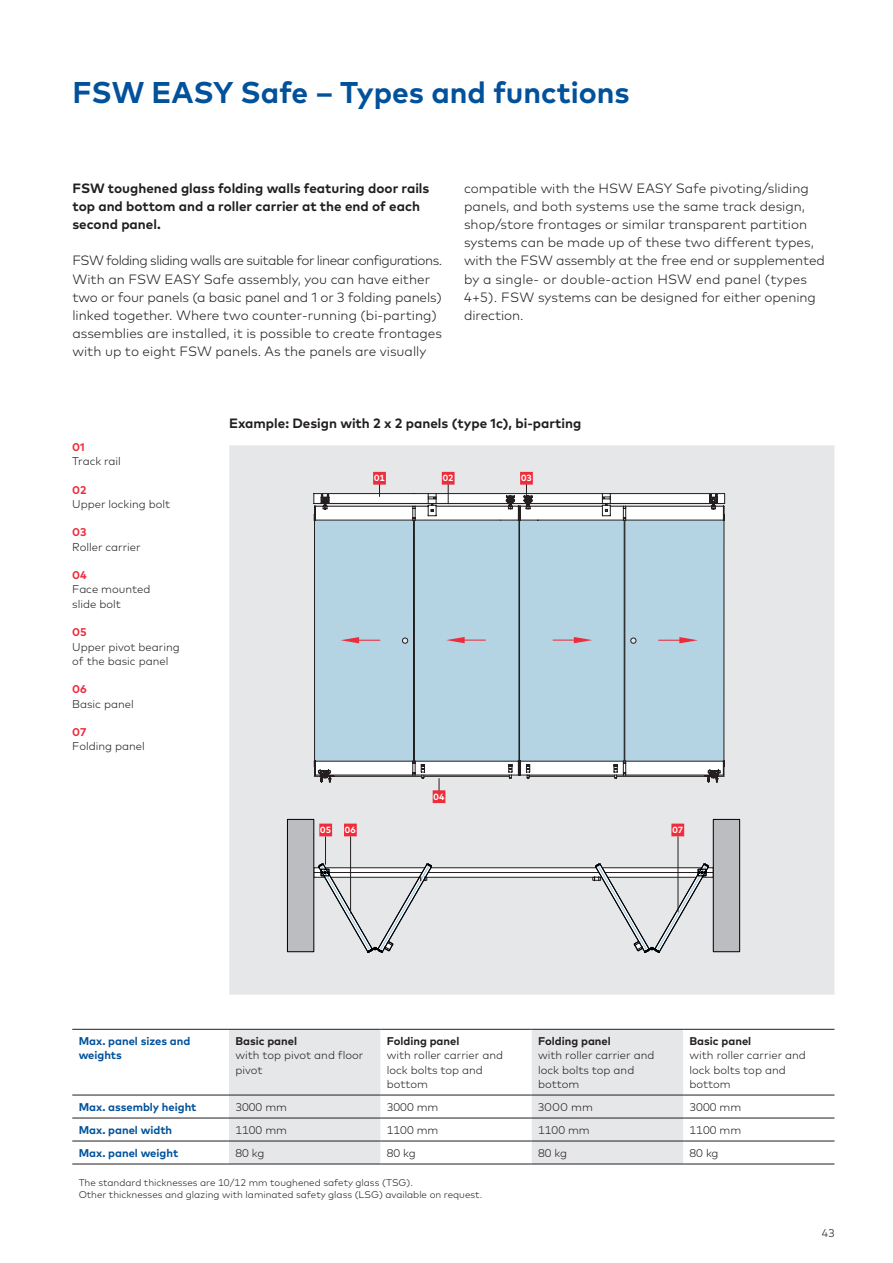
<style>
.page{position:relative;width:893px;height:1263px;background:#fff}
.page>*{position:absolute;margin:0;border:0;box-sizing:border-box;transform-origin:0 0}
.Title_20pt_24pt{font:700 30px "Mark Pro";color:#01519b}
.Body_Text_9pt_12pt{font:300 13.5px/18px "Mark Pro";color:#231f20}
.Paragraph_Title_9pt{font:700 13.5px/18px "Mark Pro";color:#231f20}
.Body_Text_bold_9pt_1{font:700 13.5px "Mark Pro";color:#231f20}
.Body_Text_7_5pt_9_5p{font:300 11.25px/14.2px "Mark Pro";color:#231f20}
.Body_Text_9pt_12pt-2{font:300 11.25px/14.2px "Mark Pro";color:#231f20}
.Body_Text_7_5pt_9_5p-2{font:700 11.25px "Mark Pro";color:#01519b}
.Table_TItle_7_5pt_9{font:700 11.25px "Mark Pro";color:#231f20}
.Paragraph_Title_7_5p{font:700 11.25px/14.2px "Mark Pro";color:#01519b}
.Tab_Note_light_6_5pt{font:300 9.75px/12px "Mark Pro";color:#231f20}
.Ziffer-Grafik{font:700 9px "Mark Pro";letter-spacing:.015em;color:#fff}
.s1{font-weight:700;color:#ee2c3b}
</style>
<div class="page">
<svg style="left:229px;top:1030px;width:454px;height:134px;fill:#e6e7e9"></svg>
<hr style="left:72px;top:1164px;width:157px;height:1px;background:#231f20">
<hr style="left:229px;top:1164px;width:151px;height:1px;background:#231f20">
<hr style="left:380px;top:1164px;width:152px;height:1px;background:#231f20">
<hr style="left:532px;top:1164px;width:151px;height:1px;background:#231f20">
<hr style="left:683px;top:1164px;width:151px;height:1px;background:#231f20">
<hr style="left:72px;top:1118px;width:157px;height:1px;background:#231f20">
<hr style="left:229px;top:1118px;width:151px;height:1px;background:#231f20">
<hr style="left:380px;top:1118px;width:152px;height:1px;background:#231f20">
<hr style="left:532px;top:1118px;width:151px;height:1px;background:#231f20">
<hr style="left:683px;top:1118px;width:151px;height:1px;background:#231f20">
<hr style="left:72px;top:1141px;width:157px;height:1px;background:#231f20">
<hr style="left:229px;top:1141px;width:151px;height:1px;background:#231f20">
<hr style="left:380px;top:1141px;width:152px;height:1px;background:#231f20">
<hr style="left:532px;top:1141px;width:151px;height:1px;background:#231f20">
<hr style="left:683px;top:1141px;width:151px;height:1px;background:#231f20">
<hr style="left:72px;top:1029px;width:157px;height:1px;background:#231f20">
<hr style="left:229px;top:1029px;width:151px;height:1px;background:#231f20">
<hr style="left:380px;top:1029px;width:152px;height:1px;background:#231f20">
<hr style="left:532px;top:1029px;width:151px;height:1px;background:#231f20">
<hr style="left:683px;top:1029px;width:151px;height:1px;background:#231f20">
<hr style="left:72px;top:1095px;width:157px;height:1px;background:#231f20">
<hr style="left:229px;top:1095px;width:151px;height:1px;background:#231f20">
<hr style="left:380px;top:1095px;width:152px;height:1px;background:#231f20">
<hr style="left:532px;top:1095px;width:151px;height:1px;background:#231f20">
<hr style="left:683px;top:1095px;width:151px;height:1px;background:#231f20">
<div style="left:229px;top:445px;width:605px;height:549px;background:#e6e7e9"></div>
<div style="left:725px;top:455px;width:42px;height:341px;background:#e6e7e9"></div>
<div style="left:242px;top:814px;width:525px;height:170px;background:#e6e7e9"></div>
<svg style="left:767px;top:814px;width:1px;height:170px"></svg>
<div style="left:713px;top:819px;width:27px;height:133px;background:#bcbdc0;border:1px solid #000002"></div>
<svg style="left:242px;top:814px;width:464px;height:136px;background:#dddee0"></svg>
<svg style="left:314px;top:836px;width:400px;height:117px;background:#dadbdd"></svg>
<div style="left:319px;top:824px;width:13px;height:12px;background:#ee2c3b"></div>
<div style="left:433px;top:790px;width:12px;height:13px;background:#ee2c3b"></div>
<svg style="left:242px;top:455px;width:483px;height:344px;background:#c4d5df"></svg>
<div style="left:373px;top:472px;width:13px;height:13px;background:#ee2c3b"></div>
<div style="left:344px;top:824px;width:13px;height:12px;background:#ee2c3b"></div>
<div style="left:671px;top:824px;width:13px;height:12px;background:#ee2c3b"></div>
<p class="Title_20pt_24pt" style="left:72px;top:70px;width:559px">FSW EASY Safe – Types and functions</p>
<p class="Paragraph_Title_9pt" style="left:72px;top:179px;width:358px">FSW toughened glass folding walls featuring door rails top and bottom and a roller carrier at the end of each second panel.</p>
<p class="Body_Text_9pt_12pt" style="left:72px;top:251px;width:371px">FSW folding sliding walls are suitable for linear configurations.<br>With an FSW EASY Safe assembly, you can have either two or four panels (a basic panel and 1 or 3 folding panels) linked together. Where two counter-running (bi-parting) assemblies are installed, it is possible to create frontages with up to eight FSW panels. As the panels are visually</p>
<p class="Body_Text_9pt_12pt" style="left:464px;top:179px;width:362px">compatible with the HSW EASY Safe pivoting/sliding panels, and both systems use the same track design, shop/store frontages or similar transparent partition systems can be made up of these two different types, with the FSW assembly at the free end or supplemented by a single- or double-action HSW end panel (types 4+5). FSW systems can be designed for either opening direction.</p>
<p class="Body_Text_9pt_12pt-2" style="left:72px;top:439px;width:50px"><span class="s1">01<br></span>Track rail</p>
<p class="Body_Text_9pt_12pt-2" style="left:72px;top:482px;width:100px"><span class="s1">02<br></span>Upper locking bolt</p>
<p class="Body_Text_9pt_12pt-2" style="left:72px;top:524px;width:70px"><span class="s1">03<br></span>Roller carrier</p>
<p class="Body_Text_9pt_12pt-2" style="left:72px;top:567px;width:80px"><span class="s1">04<br></span>Face mounted slide bolt</p>
<p class="Body_Text_9pt_12pt-2" style="left:72px;top:624px;width:109px"><span class="s1">05<br></span>Upper pivot bearing</p>
<p class="Body_Text_9pt_12pt-2" style="left:72px;top:653px;width:98px">of the basic panel</p>
<p class="Body_Text_9pt_12pt-2" style="left:72px;top:681px;width:63px"><span class="s1">06<br></span>Basic panel</p>
<p class="Body_Text_9pt_12pt-2" style="left:72px;top:724px;width:74px"><span class="s1">07<br></span>Folding panel</p>
<p class="Body_Text_bold_9pt_1" style="left:229px;top:412px;width:354px">Example: Design with 2 x 2 panels (type 1c), bi-parting</p>
<p class="Ziffer-Grafik" style="left:374px;top:471px;width:12px">01</p>
<p class="Ziffer-Grafik" style="left:443px;top:471px;width:12px">02</p>
<p class="Ziffer-Grafik" style="left:521px;top:471px;width:12px">03</p>
<p class="Ziffer-Grafik" style="left:320px;top:823px;width:12px">05</p>
<p class="Ziffer-Grafik" style="left:433px;top:790px;width:13px">04</p>
<p class="Ziffer-Grafik" style="left:345px;top:823px;width:13px">06</p>
<p class="Ziffer-Grafik" style="left:672px;top:823px;width:12px">07</p>
<p class="Paragraph_Title_7_5p" style="left:79px;top:1033px;width:113px">Max. panel sizes and weights</p>
<p class="Table_TItle_7_5pt_9" style="left:235px;top:1033px;width:63px">Basic panel</p>
<p class="Body_Text_7_5pt_9_5p" style="left:235px;top:1047px;width:130px">with top pivot and floor pivot</p>
<p class="Table_TItle_7_5pt_9" style="left:387px;top:1033px;width:74px">Folding panel</p>
<p class="Body_Text_7_5pt_9_5p" style="left:387px;top:1047px;width:118px">with roller carrier and lock bolts top and bottom</p>
<p class="Table_TItle_7_5pt_9" style="left:538px;top:1033px;width:74px">Folding panel</p>
<p class="Body_Text_7_5pt_9_5p" style="left:538px;top:1047px;width:118px">with roller carrier and lock bolts top and bottom</p>
<p class="Table_TItle_7_5pt_9" style="left:689px;top:1033px;width:63px">Basic panel</p>
<p class="Body_Text_7_5pt_9_5p" style="left:689px;top:1047px;width:118px">with roller carrier and lock bolts top and bottom</p>
<p class="Body_Text_7_5pt_9_5p-2" style="left:79px;top:1098px;width:119px">Max. assembly height</p>
<p class="Body_Text_7_5pt_9_5p" style="left:235px;top:1099px;width:53px">3000 mm</p>
<p class="Body_Text_7_5pt_9_5p" style="left:387px;top:1099px;width:53px">3000 mm</p>
<p class="Body_Text_7_5pt_9_5p" style="left:538px;top:1099px;width:56px">3000 mm</p>
<p class="Body_Text_7_5pt_9_5p" style="left:689px;top:1099px;width:53px">3000 mm</p>
<p class="Body_Text_7_5pt_9_5p-2" style="left:79px;top:1121px;width:95px">Max. panel width</p>
<p class="Body_Text_7_5pt_9_5p" style="left:235px;top:1122px;width:53px">1100 mm</p>
<p class="Body_Text_7_5pt_9_5p" style="left:387px;top:1122px;width:53px">1100 mm</p>
<p class="Body_Text_7_5pt_9_5p" style="left:538px;top:1122px;width:53px">1100 mm</p>
<p class="Body_Text_7_5pt_9_5p" style="left:689px;top:1122px;width:53px">1100 mm</p>
<p class="Body_Text_7_5pt_9_5p-2" style="left:79px;top:1144px;width:101px">Max. panel weight</p>
<p class="Body_Text_7_5pt_9_5p" style="left:235px;top:1145px;width:31px">80 kg</p>
<p class="Body_Text_7_5pt_9_5p" style="left:387px;top:1145px;width:31px">80 kg</p>
<p class="Body_Text_7_5pt_9_5p" style="left:538px;top:1145px;width:31px">80 kg</p>
<p class="Body_Text_7_5pt_9_5p" style="left:689px;top:1145px;width:31px">80 kg</p>
<p class="Tab_Note_light_6_5pt" style="left:79px;top:1176px;width:405px">The standard thicknesses are 10/12 mm toughened safety glass (TSG).<br>Other thicknesses and glazing with laminated safety glass (LSG) available on request.</p>
<p class="Body_Text_7_5pt_9_5p" style="left:822px;top:1225px;width:14px">43</p>
</div>
